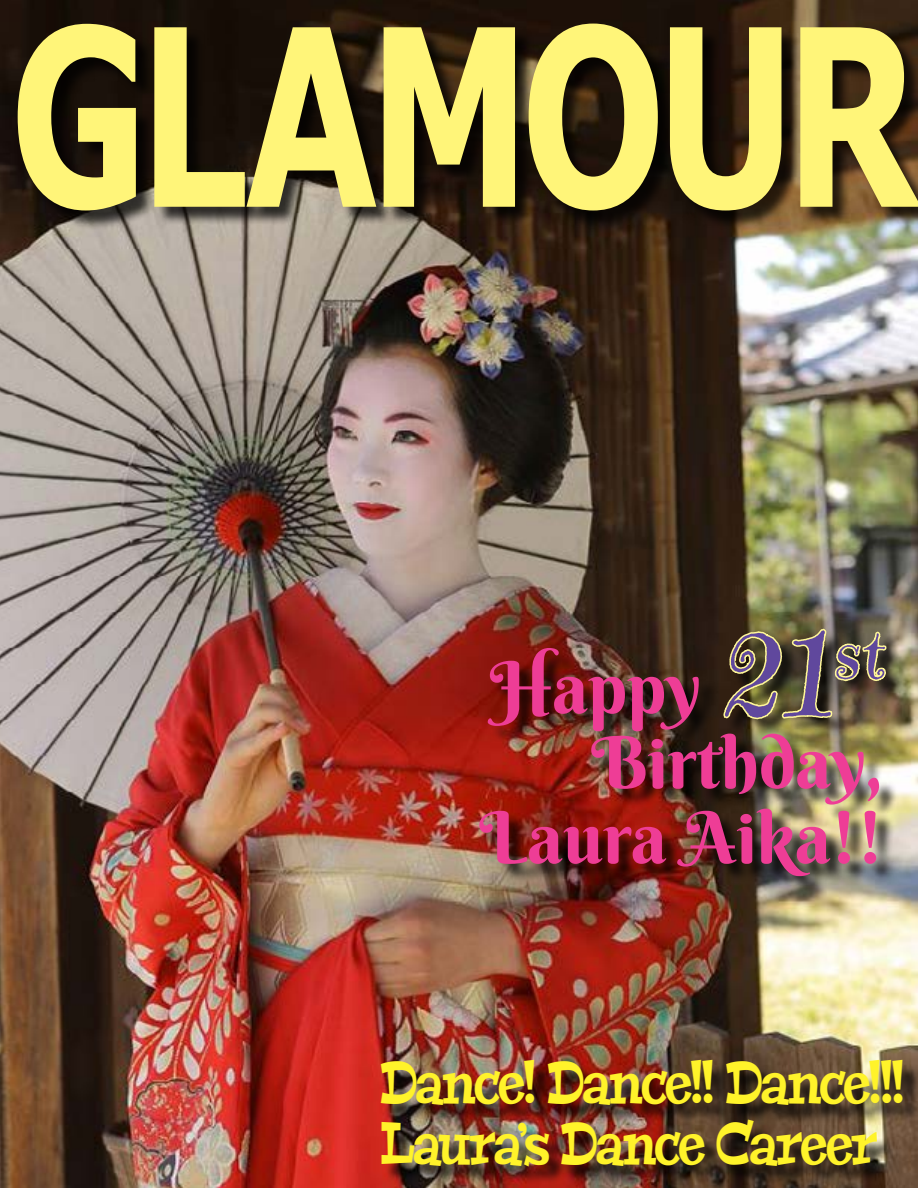
<style>
.page{position:relative;width:918px;height:1188px;background:#fff}
.page>*{position:absolute;margin:0;border:0;box-sizing:border-box;transform-origin:0 0}
.t1{font:700 246.9px "Verdana";letter-spacing:-.06em;color:#fff579;scale:.7 1}
.t2{font:72px/75px "Berkshire Swash";color:#ee3d96;text-align:right}
.t3{font:58.95px/60.8px "Peralta";letter-spacing:-.05em;color:#fff32a;scale:.76 1}
.s1{font-family:"Emilys Candy";font-size:115.2px;color:#60489d}
</style>
<div class="page">
<img style="left:0;top:0;width:918px;height:1188px">
<div style="left:20px;top:26px;width:898px;height:204px;background:#000;opacity:.75"></div>
<div style="left:384px;top:1063px;width:534px;height:122px;background:#000;opacity:.8"></div>
<div style="left:483px;top:631px;width:421px;height:264px;background:#000;opacity:.75"></div>
<img style="left:721px;top:602px;width:168px;height:173px">
<h1 class="t1" style="left:9px;top:-58px;width:1302px">GLAMOUR</h1>
<p class="t2" style="left:479px;top:650px;width:416px">Happy <span class="s1">21</span><sup>st<br></sup>Birthday,<br>Laura Aika!!</p>
<p class="t3" style="left:380px;top:1053px;width:693px">Dance! Dance!! Dance!!!<br>Laura’s Dance Career</p>
</div>
